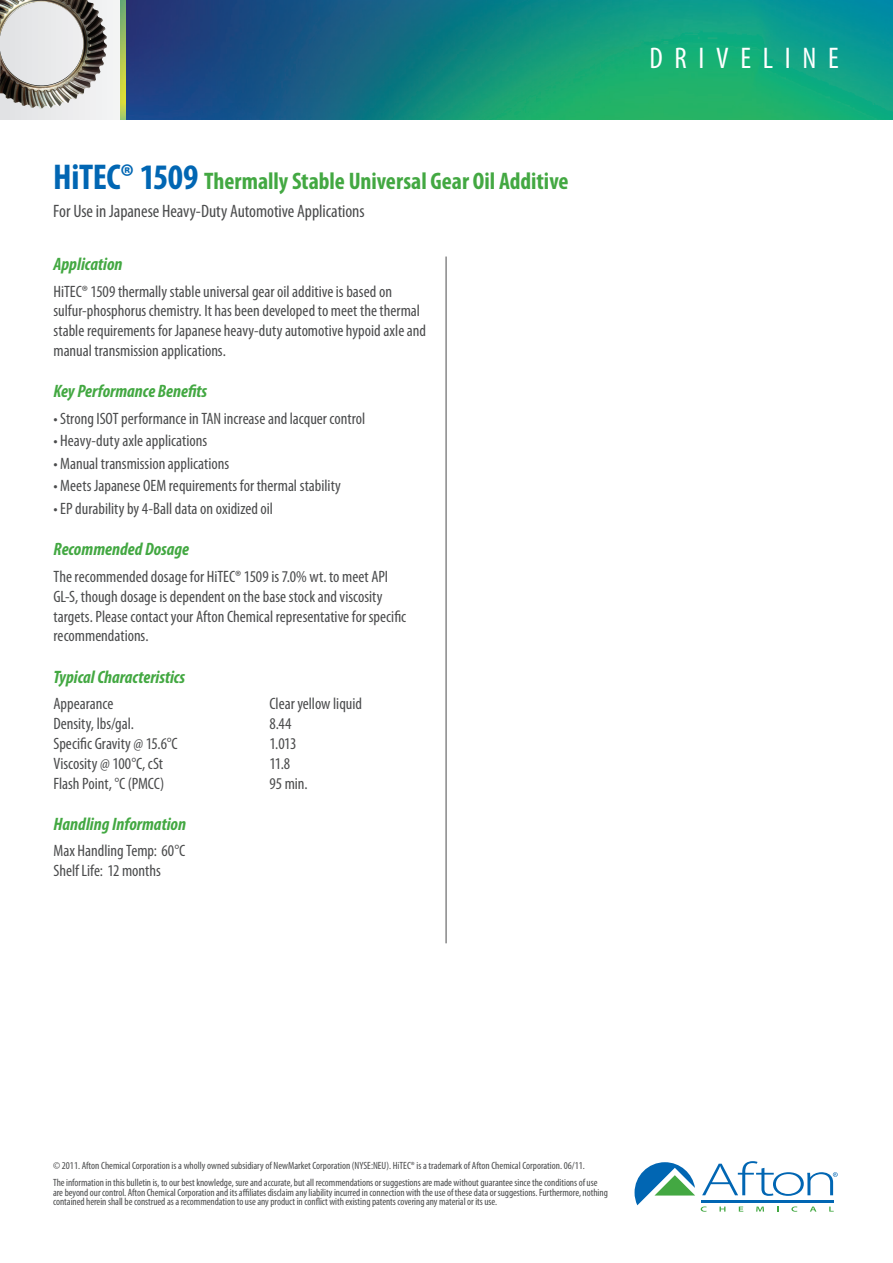
<style>
.page{position:relative;width:893px;height:1263px;background:#fff}
.page>*{position:absolute;margin:0;border:0;box-sizing:border-box;transform-origin:0 0}
.t1{font:condensed 30px "Myriad Pro";letter-spacing:.39em;color:#fff}
.t2{font:700 condensed 24px "Myriad Pro";color:#43a842}
.t3{font:italic 700 condensed 18px "Myriad Pro";color:#43a842}
.t4{font:condensed 18px "Myriad Pro";letter-spacing:-.005em;color:#4b4c4d}
.t5{font:condensed 16.5px/19.8px "Myriad Pro";color:#4b4c4d}
.t6{font:condensed 10.5px/9.8px "Myriad Pro";letter-spacing:-.005em;color:#4b4c4d}
.s1{font-size:36px;color:#0166b3}
</style>
<div class="page">
<img style="left:125px;top:0;width:768px;height:119px">
<img style="left:119px;top:0;width:6px;height:119px">
<hr style="left:701px;top:1200px;width:132px;height:3px;background:#0166b3">
<svg style="left:701px;top:1206px;width:6px;height:6px"></svg>
<svg style="left:719px;top:1206px;width:6px;height:5px"></svg>
<svg style="left:739px;top:1206px;width:4px;height:5px"></svg>
<svg style="left:756px;top:1206px;width:8px;height:5px"></svg>
<svg style="left:791px;top:1206px;width:6px;height:6px"></svg>
<svg style="left:810px;top:1206px;width:6px;height:5px"></svg>
<svg style="left:829px;top:1206px;width:5px;height:5px"></svg>
<svg style="left:634px;top:1162px;width:61px;height:43px"></svg>
<svg style="left:702px;top:1161px;width:136px;height:35px"></svg>
<svg style="left:0;top:0;width:119px;height:119px"></svg>
<img style="left:0;top:0;width:18px;height:36px">
<hr style="left:446px;top:257px;width:1px;height:686px;background:#4b4c4d">
<p class="t2" style="left:53px;top:166px;width:517px"><span class="s1">HiTEC® 1509</span> Thermally Stable Universal Gear Oil Additive</p>
<p class="t4" style="left:53px;top:200px;width:313px">For Use in Japanese Heavy-Duty Automotive Applications</p>
<p class="t3" style="left:53px;top:253px;width:71px">Application</p>
<p class="t5" style="left:53px;top:281px;width:374px">HiTEC® 1509 thermally stable universal gear oil additive is based on sulfur-phosphorus chemistry. It has been developed to meet the thermal stable requirements for Japanese heavy-duty automotive hypoid axle and manual transmission applications.</p>
<p class="t3" style="left:53px;top:380px;width:155px">Key Performance Benefits</p>
<p class="t5" style="left:53px;top:408px;width:313px">• Strong ISOT performance in TAN increase and lacquer control</p>
<p class="t5" style="left:53px;top:431px;width:155px">• Heavy-duty axle applications</p>
<p class="t5" style="left:53px;top:453px;width:177px">• Manual transmission applications</p>
<p class="t5" style="left:53px;top:476px;width:289px">• Meets Japanese OEM requirements for thermal stability</p>
<p class="t5" style="left:53px;top:498px;width:221px">• EP durability by 4-Ball data on oxidized oil</p>
<p class="t3" style="left:53px;top:538px;width:137px">Recommended Dosage</p>
<p class="t5" style="left:53px;top:566px;width:354px">The recommended dosage for HiTEC® 1509 is 7.0% wt. to meet API GL-S, though dosage is dependent on the base stock and viscosity targets. Please contact your Afton Chemical representative for specific recommendations.</p>
<p class="t3" style="left:53px;top:665px;width:133px">Typical Characteristics</p>
<p class="t5" style="left:53px;top:694px;width:61px">Appearance</p>
<p class="t5" style="left:269px;top:694px;width:94px">Clear yellow liquid</p>
<p class="t5" style="left:53px;top:713px;width:82px">Density, lbs/gal.</p>
<p class="t5" style="left:269px;top:713px;width:24px">8.44</p>
<p class="t5" style="left:53px;top:733px;width:126px">Specific Gravity @ 15.6°C</p>
<p class="t5" style="left:269px;top:733px;width:28px">1.013</p>
<p class="t5" style="left:53px;top:753px;width:111px">Viscosity @ 100°C, cSt</p>
<p class="t5" style="left:269px;top:753px;width:22px">11.8</p>
<p class="t5" style="left:53px;top:773px;width:112px">Flash Point, °C (PMCC)</p>
<p class="t5" style="left:269px;top:773px;width:40px">95 min.</p>
<p class="t3" style="left:53px;top:813px;width:134px">Handling Information</p>
<p class="t5" style="left:53px;top:841px;width:133px">Max Handling Temp: 60°C</p>
<p class="t5" style="left:53px;top:861px;width:109px">Shelf Life: 12 months</p>
<p class="t1" style="left:649px;top:40px;width:191px">DRIVELINE</p>
<p class="t6" style="left:53px;top:1161px;width:533px">© 2011. Afton Chemical Corporation is a wholly owned subsidiary of NewMarket Corporation (NYSE:NEU). HiTEC® is a trademark of Afton Chemical Corporation. 06/11.</p>
<p class="t6" style="left:53px;top:1177px;width:556px">The information in this bulletin is, to our best knowledge, sure and accurate, but all recommendations or suggestions are made without guarantee since the conditions of use are beyond our control. Afton Chemical Corporation and its affiliates disclaim any liability incurred in connection with the use of these data or suggestions. Furthermore, nothing contained herein shall be construed as a recommendation to use any product in conflict with existing patents covering any material or its use.</p>
</div>
